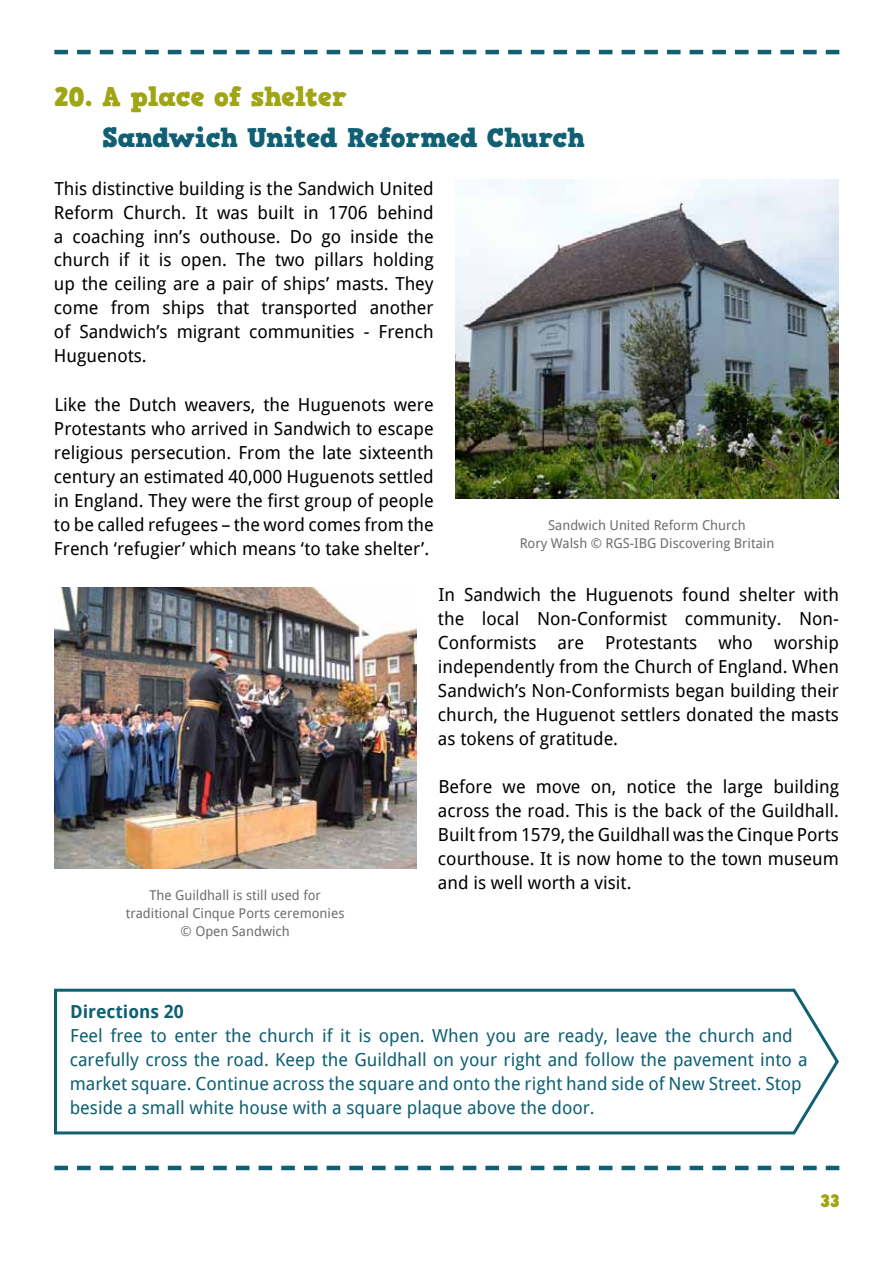
<style>
.page{position:relative;width:893px;height:1263px;background:#fff}
.page>*{position:absolute;margin:0;border:0;box-sizing:border-box;transform-origin:0 0}
.t1{font:27px "HVD Comic Serif Pro";letter-spacing:-.02em;color:#105f73}
.t2{font:27px "HVD Comic Serif Pro";color:#9fa515}
.t3{font:18px/24px "Droid Sans";color:#000;text-align:justify}
.t4{font:18px/24px "Droid Sans";color:#105f73}
.t5{font:700 18px "Droid Sans";color:#105f73}
.t6{font:18px "HVD Comic Serif Pro";color:#9fa515}
.t7{font:13.5px/18px "Droid Sans";color:#6d6e71;text-align:center}
</style>
<div class="page">
<svg style="left:54px;top:50px;width:785px;height:4px"></svg>
<svg style="left:54px;top:1166px;width:785px;height:4px"></svg>
<svg style="left:54px;top:988px;width:785px;height:147px"></svg>
<img style="left:455px;top:180px;width:384px;height:318px">
<img style="left:54px;top:587px;width:362px;height:281px">
<h1 class="t2" style="left:54px;top:76px;width:295px">20. A place of shelter</h1>
<h1 class="t1" style="left:102px;top:117px;width:483px">Sandwich United Reformed Church</h1>
<p class="t3" style="left:54px;top:176px;width:381px">This distinctive building is the Sandwich United Reform Church. It was built in 1706 behind a coaching inn’s outhouse. Do go inside the church if it is open. The two pillars holding up the ceiling are a pair of ships’ masts. They come from ships that transported another of Sandwich’s migrant communities - French Huguenots.</p>
<p class="t3" style="left:54px;top:392px;width:381px">Like the Dutch weavers, the Huguenots were Protestants who arrived in Sandwich to escape religious persecution. From the late sixteenth century an estimated 40,000 Huguenots settled in England. They were the first group of people to be called refugees – the word comes from the French ‘refugier’ which means ‘to take shelter’.</p>
<p class="t7" style="left:520px;top:516px;width:256px">Sandwich United Reform Church<br>Rory Walsh © RGS-IBG Discovering Britain</p>
<p class="t7" style="left:126px;top:886px;width:220px">The Guildhall is still used for traditional Cinque Ports ceremonies © Open Sandwich</p>
<p class="t3" style="left:438px;top:583px;width:402px">In Sandwich the Huguenots found shelter with the local Non-Conformist community. Non-Conformists are Protestants who worship independently from the Church of England. When Sandwich’s Non-Conformists began building their church, the Huguenot settlers donated the masts as tokens of gratitude.</p>
<p class="t3" style="left:438px;top:775px;width:402px">Before we move on, notice the large building across the road. This is the back of the Guildhall.<br>Built from 1579, the Guildhall was the Cinque Ports courthouse. It is now home to the town museum and is well worth a visit.</p>
<p class="t5" style="left:70px;top:1001px;width:115px">Directions 20</p>
<p class="t4" style="left:70px;top:1024px;width:739px">Feel free to enter the church if it is open. When you are ready, leave the church and carefully cross the road. Keep the Guildhall on your right and follow the pavement into a market square. Continue across the square and onto the right hand side of New Street. Stop beside a small white house with a square plaque above the door.</p>
<p class="t6" style="left:820px;top:1187px;width:21px">33</p>
</div>
